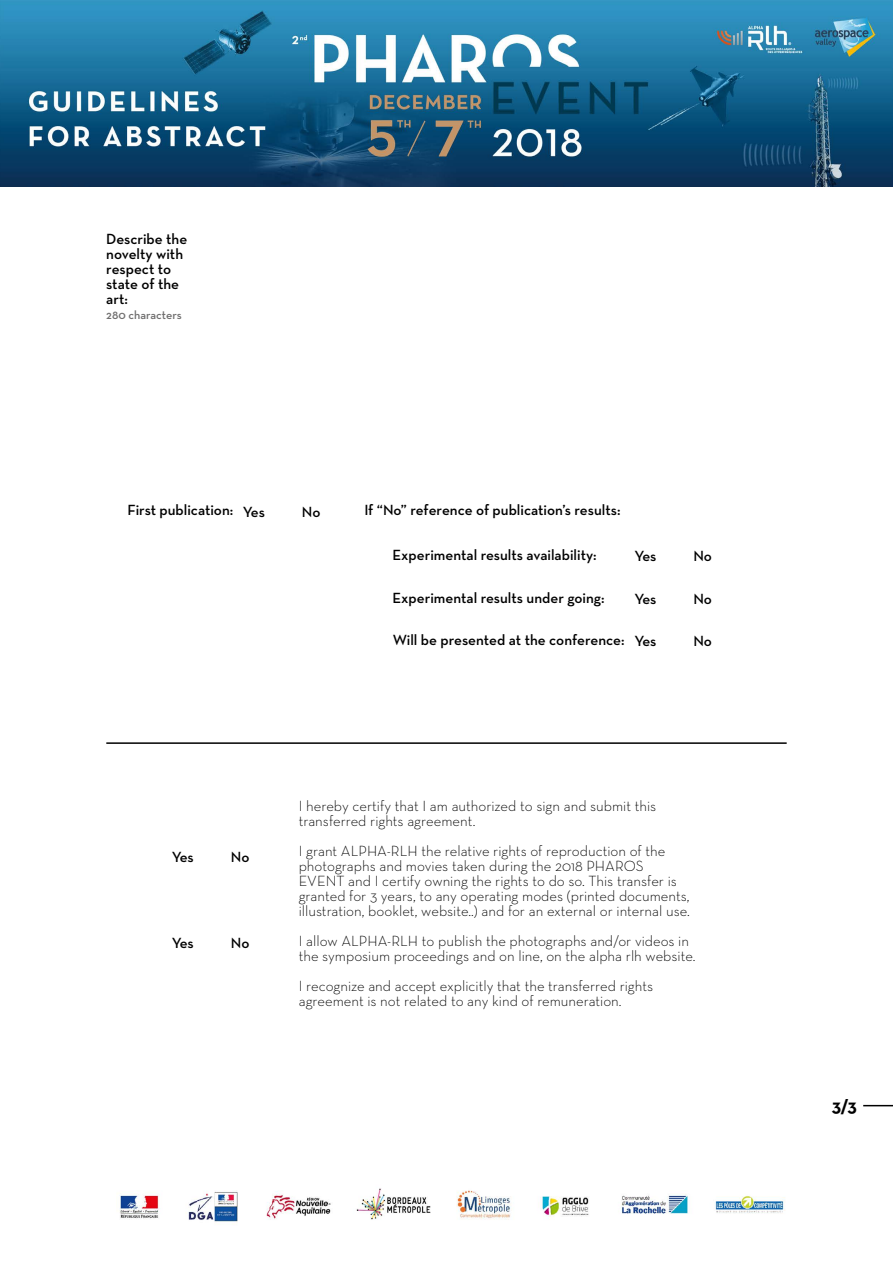
<style>
.page{position:relative;width:893px;height:1263px;background:#fff}
.page>*{position:absolute;margin:0;border:0;box-sizing:border-box;transform-origin:0 0}
.t1{font:700 18px "Neutra Text";color:#000}
.t2{font:300 15px/15px "Neutra Text";color:#000}
.t3{font:600 15px/15px "Neutra Text";color:#000}
.t4{font:600 12px "Neutra Text";color:#706f6f}
</style>
<div class="page">
<img style="left:120px;top:1188px;width:665px;height:34px">
<hr style="left:106px;top:742px;width:681px;height:2px;background:#000">
<hr style="left:863px;top:1105px;width:30px;height:1px;background:#000">
<img style="left:0;top:0;width:893px;height:187px">
<p class="t3" style="left:106px;top:231px;width:83px">Describe the novelty with respect to state of the art:</p>
<p class="t4" style="left:106px;top:308px;width:77px">280 characters</p>
<p class="t3" style="left:128px;top:502px;width:107px">First publication:</p>
<p class="t3" style="left:364px;top:502px;width:258px">If “No” reference of publication’s results:</p>
<p class="t3" style="left:243px;top:504px;width:24px">Yes</p>
<p class="t3" style="left:302px;top:504px;width:20px">No</p>
<p class="t3" style="left:392px;top:547px;width:206px">Experimental results availability:</p>
<p class="t3" style="left:634px;top:548px;width:24px">Yes</p>
<p class="t3" style="left:693px;top:548px;width:20px">No</p>
<p class="t3" style="left:392px;top:590px;width:214px">Experimental results under going:</p>
<p class="t3" style="left:393px;top:632px;width:233px">Will be presented at the conference:</p>
<p class="t3" style="left:634px;top:591px;width:24px">Yes</p>
<p class="t3" style="left:693px;top:591px;width:20px">No</p>
<p class="t3" style="left:634px;top:633px;width:24px">Yes</p>
<p class="t3" style="left:693px;top:633px;width:20px">No</p>
<p class="t3" style="left:172px;top:849px;width:24px">Yes</p>
<p class="t3" style="left:231px;top:849px;width:20px">No</p>
<p class="t3" style="left:172px;top:935px;width:24px">Yes</p>
<p class="t3" style="left:231px;top:935px;width:20px">No</p>
<p class="t2" style="left:299px;top:798px;width:359px">I hereby certify that I am authorized to sign and submit this transferred rights agreement.</p>
<p class="t2" style="left:299px;top:843px;width:393px">I grant ALPHA-RLH the relative rights of reproduction of the photographs and movies taken during the 2018 PHAROS EVENT and I certify owning the rights to do so. This transfer is granted for 3 years, to any operating modes (printed documents, illustration, booklet, website..) and for an external or internal use.</p>
<p class="t2" style="left:299px;top:933px;width:398px">I allow ALPHA-RLH to publish the photographs and/or videos in the symposium proceedings and on line, on the alpha rlh website.</p>
<p class="t2" style="left:299px;top:978px;width:356px">I recognize and accept explicitly that the transferred rights agreement is not related to any kind of remuneration.</p>
<p class="t1" style="left:832px;top:1094px;width:27px">3/3</p>
</div>
